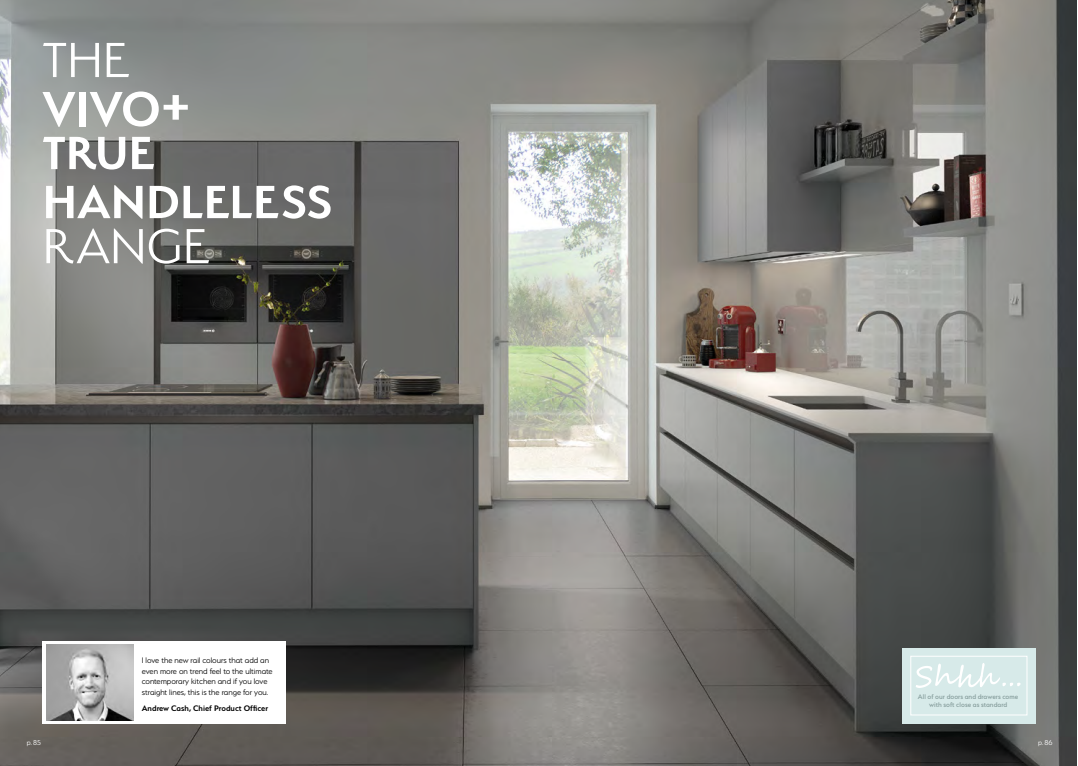
<style>
.page{position:relative;width:1078px;height:766px;background:#fff}
.page>*{position:absolute;margin:0;border:0;box-sizing:border-box;transform-origin:0 0}
.t1{font:600 55px/49px "Serenity";color:#fff}
.t2{font:300 55px "Serenity";color:#fff}
.t3{font:600 52px/49px "Serenity";color:#fff}
.t4{font:300 9px/10.8px "Serenity";color:#000}
.t5{font:600 9px "Serenity";color:#000}
.t6{font:300 8px "Serenity";color:#fff}
.t7{font:500 7.7px/8.5px "Serenity";color:#879e9d;text-align:center}
.s1{font-weight:300}
.s2{font-size:52px}
</style>
<div class="page">
<img style="left:0;top:0;width:1075px;height:765px">
<div style="left:43px;top:641px;width:243px;height:82px;background:#fff"></div>
<img style="left:46px;top:644px;width:87px;height:76px">
<div style="left:902px;top:647px;width:133px;height:76px;background:#d7eae9"></div>
<div style="left:910px;top:655px;width:117px;height:60px;background:#d7eae9;border:1px solid #fff"></div>
<svg style="left:916px;top:663px;width:104px;height:24px"></svg>
<h1 class="t1" style="left:43px;top:35px;width:149px"><span class="s1">THE<br></span>VIVO<span class="s2">+</span></h1>
<h2 class="t3" style="left:43px;top:128px;width:291px">TRUE<br>HANDLELESS</h2>
<h1 class="t2" style="left:43px;top:217px;width:168px">RANGE</h1>
<p class="t4" style="left:142px;top:654px;width:132px">I love the new rail colours that add an even more on trend feel to the ultimate contemporary kitchen and if you love straight lines, this is the range for you.</p>
<p class="t5" style="left:142px;top:703px;width:128px">Andrew Cash, Chief Product Officer</p>
<p class="t7" style="left:917px;top:692px;width:102px">All of our doors and drawers come with soft close as standard</p>
<p class="t6" style="left:27px;top:737px;width:16px">p. 85</p>
<p class="t6" style="left:1037px;top:737px;width:16px">p. 86</p>
</div>
